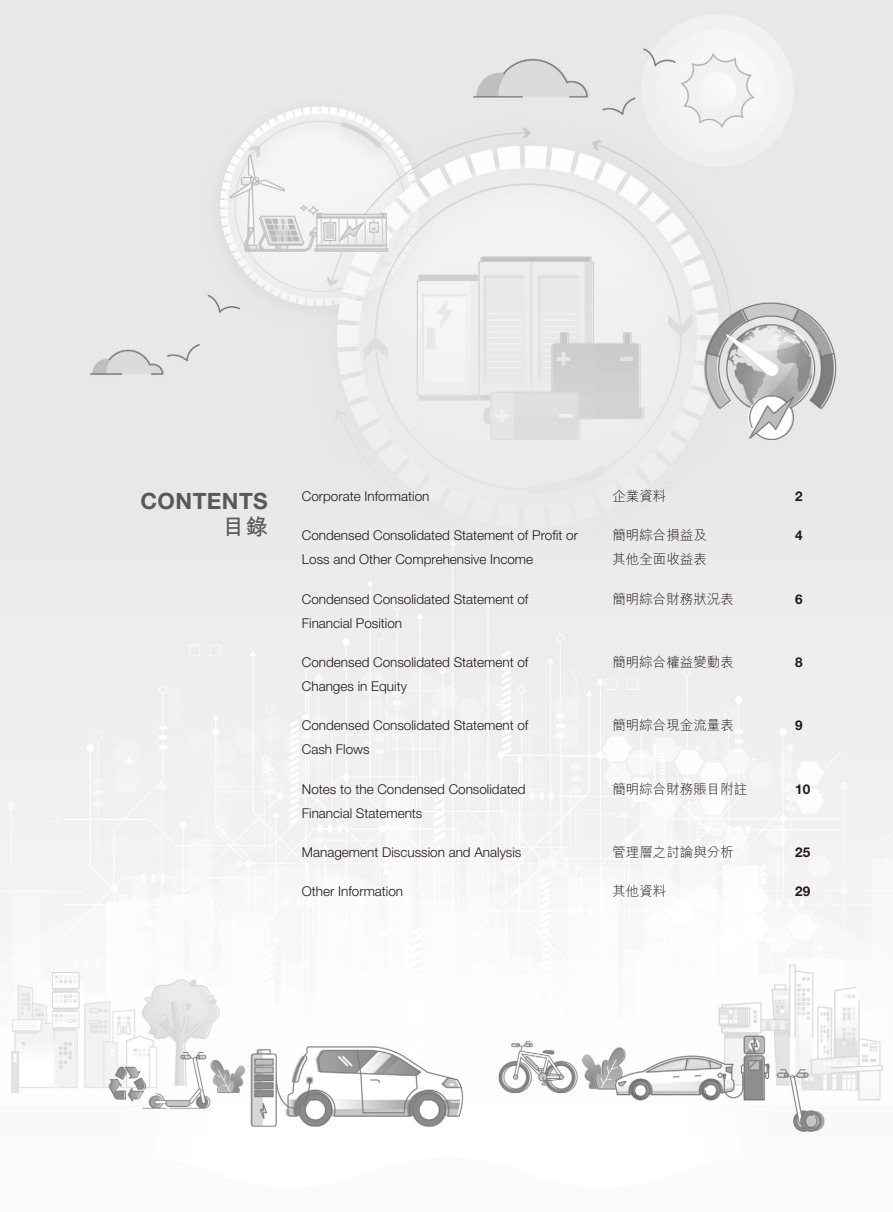
<style>
.page{position:relative;width:893px;height:1212px;background:#fff}
.page>*{position:absolute;margin:0;border:0;box-sizing:border-box;transform-origin:0 0}
.t1{font:700 22.5px "Helvetica Neue LT Std";letter-spacing:.02em;color:#595857}
.t2{font:22.5px "M Hei HK Bold E Ten B5 H";color:#595857}
.t3{font:300 13.5px/24px "Helvetica Neue LT Std";color:#231916}
.t4{font:13.5px/24px "M Hei HK Light E Ten B5 H";color:#231916}
.t5{font:700 13.5px "Helvetica Neue LT Std";color:#231916}
</style>
<div class="page">
<img style="left:0;top:0;width:893px;height:1132px">
<h1 class="t1" style="left:141px;top:493px;width:129px">CONTENTS</h1>
<h1 class="t2" style="left:222px;top:518px;width:47px">目錄</h1>
<p class="t3" style="left:302px;top:486px;width:129px">Corporate Information</p>
<p class="t4" style="left:612px;top:486px;width:55px">企業資料</p>
<p class="t5" style="left:795px;top:491px;width:9px">2</p>
<p class="t3" style="left:302px;top:525px;width:278px">Condensed Consolidated Statement of Profit or<br>Loss and Other Comprehensive Income</p>
<p class="t4" style="left:612px;top:525px;width:96px">簡明綜合損益及其他全面收益表</p>
<p class="t5" style="left:795px;top:531px;width:9px">4</p>
<p class="t3" style="left:302px;top:588px;width:228px">Condensed Consolidated Statement of<br>Financial Position</p>
<p class="t4" style="left:612px;top:588px;width:123px">簡明綜合財務狀況表</p>
<p class="t5" style="left:795px;top:594px;width:9px">6</p>
<p class="t3" style="left:302px;top:652px;width:228px">Condensed Consolidated Statement of<br>Changes in Equity</p>
<p class="t4" style="left:612px;top:652px;width:123px">簡明綜合權益變動表</p>
<p class="t5" style="left:795px;top:657px;width:9px">8</p>
<p class="t3" style="left:302px;top:715px;width:228px">Condensed Consolidated Statement of<br>Cash Flows</p>
<p class="t4" style="left:612px;top:715px;width:123px">簡明綜合現金流量表</p>
<p class="t5" style="left:795px;top:721px;width:9px">9</p>
<p class="t3" style="left:302px;top:778px;width:225px">Notes to the Condensed Consolidated<br>Financial Statements</p>
<p class="t4" style="left:612px;top:778px;width:136px">簡明綜合財務賬目附註</p>
<p class="t5" style="left:795px;top:784px;width:17px">10</p>
<p class="t3" style="left:302px;top:842px;width:221px">Management Discussion and Analysis</p>
<p class="t4" style="left:612px;top:841px;width:123px">管理層之討論與分析</p>
<p class="t5" style="left:795px;top:847px;width:17px">25</p>
<p class="t3" style="left:302px;top:881px;width:103px">Other Information</p>
<p class="t4" style="left:612px;top:881px;width:55px">其他資料</p>
<p class="t5" style="left:795px;top:886px;width:17px">29</p>
</div>
